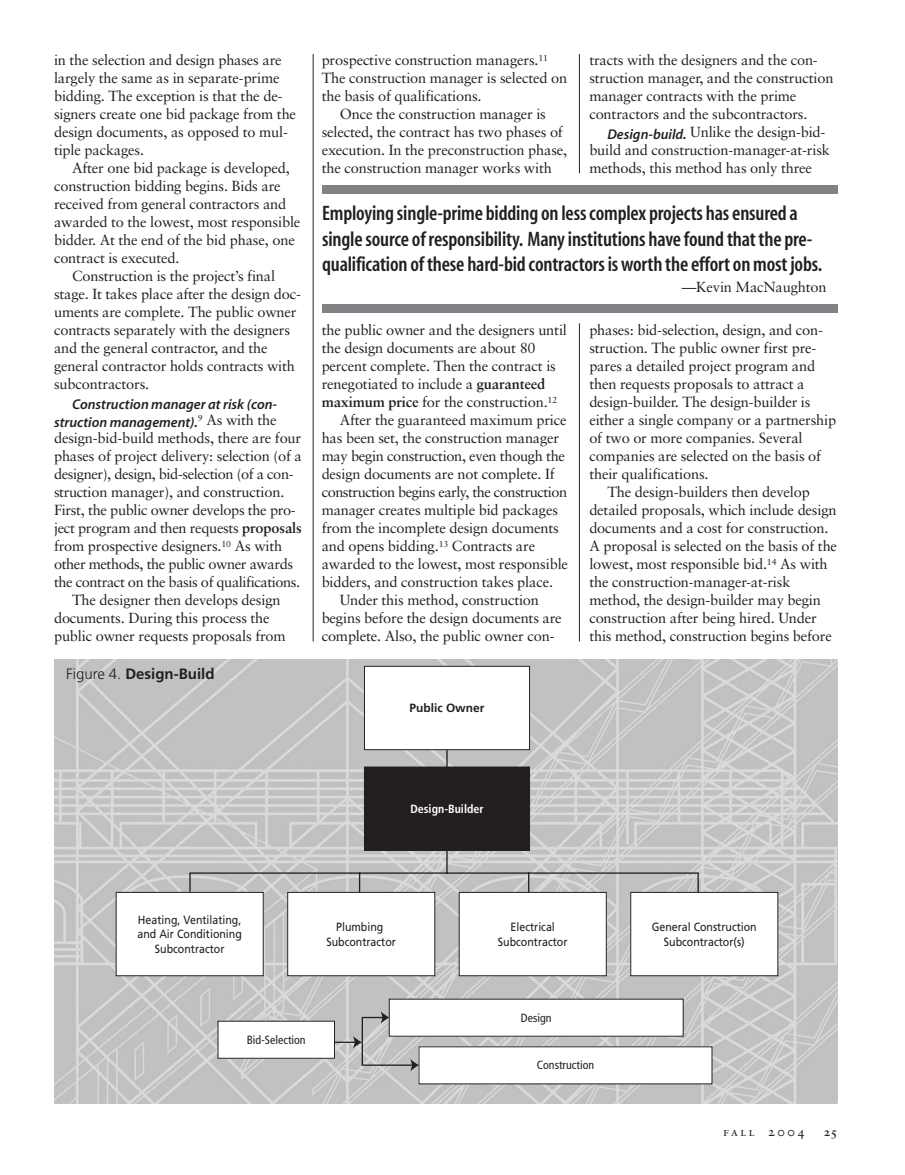
<style>
.page{position:relative;width:905px;height:1175px;background:#fff}
.page>*{position:absolute;margin:0;border:0;box-sizing:border-box;transform-origin:0 0}
.t1{font:21px/25.5px "Myriad MM 565 300";letter-spacing:-.01em;color:#231f20}
.t2{font:700 15px "Frutiger";color:#231f20}
.t3{font:14.7px/18px "Sabon";letter-spacing:-.01em;color:#231f20}
.t4{font:14.7px "Sabon";letter-spacing:-.03em;color:#231f20}
.t5{font:14.7px "Sabon";letter-spacing:-.035em;color:#231f20}
.t6{font:14.25px/18px "Myriad MM It 565 600";color:#231f20;text-align:right}
.t7{font:12.15px "Sabon Roman SC";color:#231f20}
.t8{font:12.15px "Sabon Bold Os F";color:#231f20}
.t9{font:11.85px/14.5px "Frutiger";color:#231f20;text-align:center;scale:.89 1}
.t10{font:condensed 11.85px "Frutiger";color:#231f20}
.t11{font:700 condensed 11.85px "Frutiger";color:#fff}
.t12{font:700 11.85px "Frutiger";color:#231f20}
.s1{font-family:"Sabon";font-size:14.7px}
.s2{font-weight:700}
.s3{font-weight:300}
.s4{font-size:13.5px}
</style>
<div class="page">
<img style="left:54px;top:659px;width:783px;height:444px">
<hr style="left:579px;top:323px;width:1px;height:318px;background:#231f20">
<hr style="left:313px;top:54px;width:1px;height:587px;background:#231f20">
<div style="left:364px;top:666px;width:165px;height:83px;background:#fff"></div>
<div style="left:364px;top:666px;width:166px;height:84px;border:1px solid #231f20"></div>
<div style="left:116px;top:892px;width:147px;height:83px;background:#fff"></div>
<div style="left:116px;top:892px;width:147px;height:84px;border:1px solid #231f20"></div>
<div style="left:288px;top:892px;width:147px;height:83px;background:#fff"></div>
<div style="left:287px;top:892px;width:148px;height:84px;border:1px solid #231f20"></div>
<div style="left:459px;top:892px;width:147px;height:83px;background:#fff"></div>
<div style="left:459px;top:892px;width:147px;height:84px;border:1px solid #231f20"></div>
<div style="left:630px;top:892px;width:147px;height:83px;background:#fff"></div>
<div style="left:630px;top:892px;width:148px;height:84px;border:1px solid #231f20"></div>
<div style="left:218px;top:1021px;width:116px;height:37px;background:#fff"></div>
<div style="left:389px;top:999px;width:294px;height:37px;background:#fff"></div>
<div style="left:419px;top:1046px;width:293px;height:37px;background:#fff"></div>
<hr style="left:362px;top:1016px;width:21px;height:2px;background:#231f20">
<svg style="left:381px;top:1011px;width:8px;height:12px"></svg>
<hr style="left:363px;top:1064px;width:50px;height:1px;background:#231f20">
<svg style="left:410px;top:1058px;width:9px;height:13px"></svg>
<svg style="left:189px;top:748px;width:510px;height:145px;background:#c3c3c3"></svg>
<div style="left:364px;top:767px;width:165px;height:83px;background:#231f20"></div>
<div style="left:364px;top:766px;width:166px;height:84px;border:1px solid #231f20"></div>
<hr style="left:361px;top:1017px;width:2px;height:48px;background:#231f20">
<svg style="left:334px;top:1036px;width:28px;height:12px"></svg>
<div style="left:322px;top:185px;width:515px;height:8px;background:#808285"></div>
<div style="left:322px;top:304px;width:515px;height:8px;background:#808285"></div>
<hr style="left:579px;top:54px;width:1px;height:119px;background:#231f20">
<p class="t3" style="left:54px;top:52px;width:243px">in the selection and design phases are largely the same as in separate-prime bidding. The exception is that the de&shy;signers create one bid package from the design documents, as opposed to mul&shy;tiple packages.</p>
<p class="t3" style="left:72px;top:160px;width:219px">After one bid package is developed,</p>
<p class="t3" style="left:54px;top:178px;width:228px">construction bidding begins. Bids are</p>
<p class="t3" style="left:54px;top:196px;width:234px">received from general contractors and</p>
<p class="t3" style="left:54px;top:214px;width:248px">awarded to the lowest, most responsible</p>
<p class="t3" style="left:54px;top:232px;width:242px">bidder. At the end of the bid phase, one</p>
<p class="t3" style="left:54px;top:250px;width:127px">contract is executed.</p>
<p class="t3" style="left:72px;top:268px;width:204px">Construction is the project’s final</p>
<p class="t3" style="left:54px;top:286px;width:248px">stage. It takes place after the design doc-</p>
<p class="t3" style="left:54px;top:304px;width:244px">uments are complete. The public owner</p>
<p class="t3" style="left:54px;top:322px;width:237px">contracts separately with the designers</p>
<p class="t3" style="left:54px;top:340px;width:215px">and the general contractor, and the</p>
<p class="t3" style="left:54px;top:358px;width:242px">general contractor holds contracts with</p>
<p class="t3" style="left:54px;top:376px;width:97px">subcontractors.</p>
<p class="t6" style="left:54px;top:396px;width:224px">Construction manager at risk (con&shy;struction management).<sup>9</sup> <span class="s1">As with the</span></p>
<p class="t3" style="left:54px;top:430px;width:249px">design-bid-build methods, there are four</p>
<p class="t3" style="left:54px;top:448px;width:249px">phases of project delivery: selection (of a</p>
<p class="t4" style="left:54px;top:468px;width:241px">designer), design, bid-selection (of a con-</p>
<p class="t3" style="left:54px;top:484px;width:232px">struction manager), and construction.</p>
<p class="t3" style="left:54px;top:502px;width:243px">First, the public owner develops the pro-</p>
<p class="t3" style="left:54px;top:520px;width:249px">ject program and then requests <span class="s2">proposals</span></p>
<p class="t3" style="left:54px;top:538px;width:230px">from prospective designers.<sup>10</sup> As with</p>
<p class="t4" style="left:54px;top:558px;width:241px">other methods, the public owner awards</p>
<p class="t4" style="left:54px;top:576px;width:248px">the contract on the basis of qualifications.</p>
<p class="t3" style="left:72px;top:592px;width:210px">The designer then develops design</p>
<p class="t3" style="left:54px;top:610px;width:217px">documents. During this process the</p>
<p class="t3" style="left:54px;top:628px;width:233px">public owner requests proposals from</p>
<p class="t2" style="left:66px;top:668px;width:150px"><span class="s3">Figure 4.</span> Design-Build</p>
<p class="t3" style="left:322px;top:52px;width:247px">prospective construction managers.<sup>11<br></sup>The construction manager is selected on the basis of qualifications.</p>
<p class="t3" style="left:322px;top:106px;width:247px;text-indent:18px">Once the construction manager is selected, the contract has two phases of execution. In the preconstruction phase, the construction manager works with</p>
<p class="t3" style="left:589px;top:52px;width:246px">tracts with the designers and the con&shy;struction manager, and the construction manager contracts with the prime contractors and the subcontractors.</p>
<p class="t3" style="left:589px;top:124px;width:242px;text-indent:18px"><sub>Design-build.</sub> Unlike the design-bid&shy;build and construction-manager-at-risk methods, this method has only three</p>
<h1 class="t1" style="left:322px;top:202px;width:502px">Employing single-prime bidding on less complex projects has ensured a single source of responsibility. Many institutions have found that the pre&shy;qualification of these hard-bid contractors is worth the effort on most jobs.</h1>
<p class="t3" style="left:681px;top:279px;width:146px">—Kevin MacNaughton</p>
<p class="t3" style="left:322px;top:322px;width:247px">the public owner and the designers until</p>
<p class="t3" style="left:322px;top:340px;width:215px">the design documents are about 80</p>
<p class="t3" style="left:322px;top:358px;width:236px">percent complete. Then the contract is</p>
<p class="t3" style="left:322px;top:376px;width:225px">renegotiated to include a <span class="s2">guaranteed</span></p>
<p class="t3" style="left:322px;top:394px;width:237px"><span class="s2">maximum price</span> for the construction.<sup>12</sup></p>
<p class="t3" style="left:340px;top:412px;width:228px">After the guaranteed maximum price</p>
<p class="t3" style="left:322px;top:430px;width:239px">has been set, the construction manager</p>
<p class="t3" style="left:322px;top:448px;width:245px">may begin construction, even though the</p>
<p class="t3" style="left:322px;top:466px;width:234px">design documents are not complete. If</p>
<p class="t5" style="left:322px;top:486px;width:247px">construction begins early, the construction</p>
<p class="t3" style="left:322px;top:502px;width:238px">manager creates multiple bid packages</p>
<p class="t3" style="left:322px;top:520px;width:239px">from the incomplete design documents</p>
<p class="t3" style="left:322px;top:538px;width:215px">and opens bidding.<sup>13</sup> Contracts are</p>
<p class="t3" style="left:322px;top:556px;width:248px">awarded to the lowest, most responsible</p>
<p class="t3" style="left:322px;top:574px;width:233px">bidders, and construction takes place.</p>
<p class="t3" style="left:340px;top:592px;width:201px">Under this method, construction</p>
<p class="t3" style="left:322px;top:610px;width:241px">begins before the design documents are</p>
<p class="t3" style="left:322px;top:628px;width:234px">complete. Also, the public owner con-</p>
<p class="t3" style="left:589px;top:322px;width:235px">phases: bid-selection, design, and con-</p>
<p class="t3" style="left:589px;top:340px;width:228px">struction. The public owner first pre-</p>
<p class="t3" style="left:589px;top:358px;width:227px">pares a detailed project program and</p>
<p class="t3" style="left:589px;top:376px;width:217px">then requests proposals to attract a</p>
<p class="t3" style="left:589px;top:394px;width:223px">design-builder. The design-builder is</p>
<p class="t3" style="left:589px;top:412px;width:248px">either a single company or a partnership</p>
<p class="t3" style="left:589px;top:430px;width:215px">of two or more companies. Several</p>
<p class="t3" style="left:589px;top:448px;width:233px">companies are selected on the basis of</p>
<p class="t3" style="left:589px;top:466px;width:121px">their qualifications.</p>
<p class="t3" style="left:607px;top:484px;width:204px">The design-builders then develop</p>
<p class="t3" style="left:589px;top:502px;width:249px">detailed proposals, which include design</p>
<p class="t3" style="left:589px;top:520px;width:241px">documents and a cost for construction.</p>
<p class="t3" style="left:589px;top:538px;width:249px">A proposal is selected on the basis of the</p>
<p class="t3" style="left:589px;top:556px;width:240px">lowest, most responsible bid.<sup>14</sup> As with</p>
<p class="t3" style="left:589px;top:574px;width:203px">the construction-manager-at-risk</p>
<p class="t3" style="left:589px;top:592px;width:233px">method, the design-builder may begin</p>
<p class="t3" style="left:589px;top:610px;width:229px">construction after being hired. Under</p>
<p class="t3" style="left:589px;top:628px;width:244px">this method, construction begins before</p>
<p class="t12" style="left:409px;top:703px;width:76px">Public Owner</p>
<p class="t11" style="left:410px;top:804px;width:75px">Design-Builder</p>
<p class="t9" style="left:137px;top:913px;width:119px">Heating, Ventilating, and Air Conditioning<br>Subcontractor</p>
<p class="t9" style="left:326px;top:920px;width:80px">Plumbing<br>Subcontractor</p>
<p class="t9" style="left:498px;top:920px;width:80px">Electrical<br>Subcontractor</p>
<p class="t9" style="left:651px;top:920px;width:119px">General Construction<br>Subcontractor(s)</p>
<p class="t10" style="left:247px;top:1034px;width:60px">Bid-Selection</p>
<p class="t10" style="left:521px;top:1012px;width:32px">Design</p>
<p class="t10" style="left:537px;top:1060px;width:59px">Construction</p>
<p class="t7" style="left:723px;top:1126px;width:83px">fall <span class="s4">2004</span></p>
<p class="t8" style="left:823px;top:1126px;width:15px">25</p>
</div>
